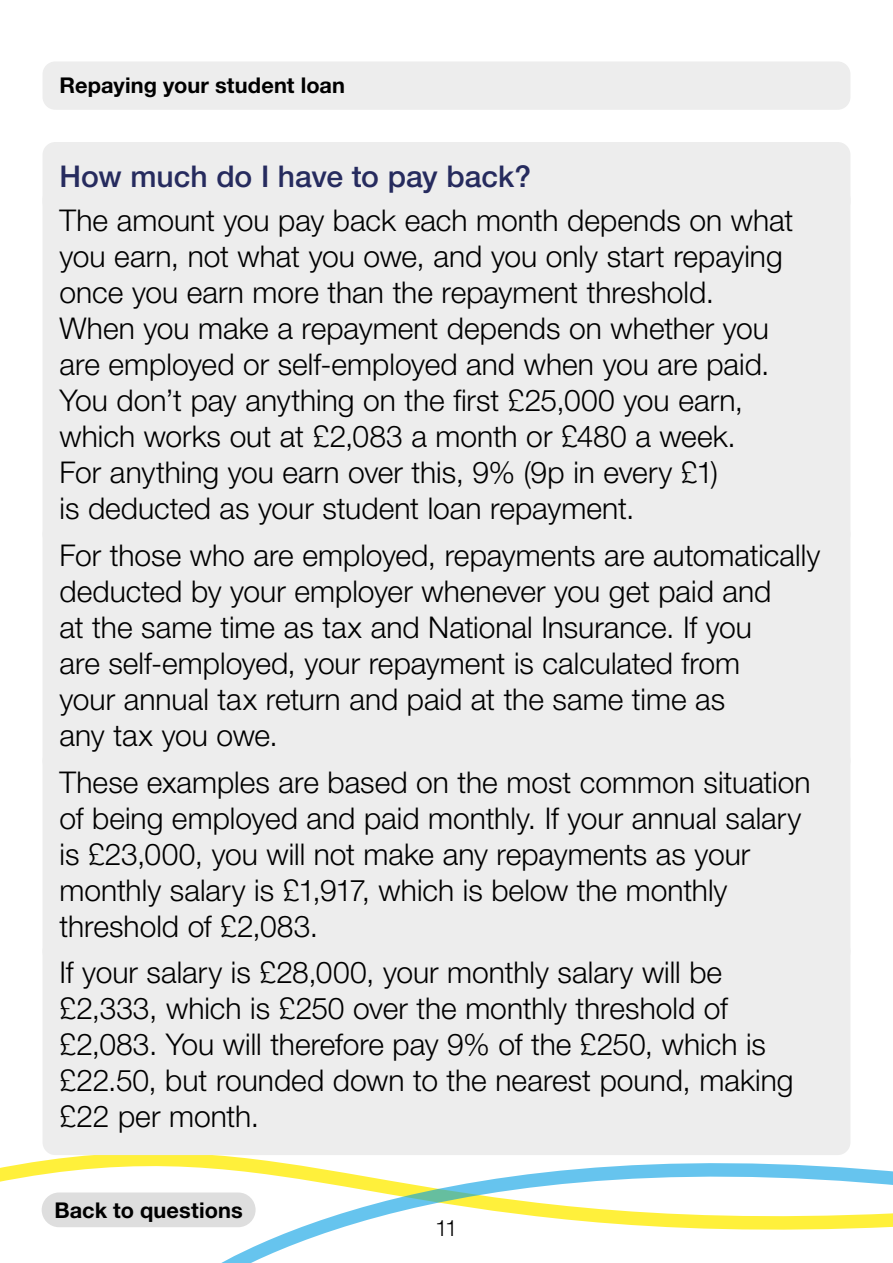
<style>
.page{position:relative;width:893px;height:1263px;background:#fff}
.page>*{position:absolute;margin:0;border:0;box-sizing:border-box;transform-origin:0 0}
.Answer_1{font:300 30px/36px "Helvetica Neue LT Pro";color:#000}
.Question{font:500 30px "Helvetica Neue LT Pro";color:#262b5e}
.t1{font:300 22.5px "Helvetica Neue LT Pro";color:#000}
.t2{font:700 21.75px "Helvetica Neue LT Pro";letter-spacing:.005em;color:#000}
</style>
<div class="page">
<svg style="left:0;top:1146px;width:173px;height:81px"></svg>
<svg style="left:173px;top:1146px;width:720px;height:117px"></svg>
<div style="left:43px;top:61px;width:807px;height:49px;background:#ededed;border-radius:13px"></div>
<div style="left:42px;top:1192px;width:214px;height:35px;background:#dedede;border-radius:17px"></div>
<div style="left:43px;top:142px;width:807px;height:73px;background:#ededed;border-radius:13px"></div>
<div style="left:43px;top:187px;width:807px;height:360px;background:#ededed;border-radius:13px"></div>
<div style="left:43px;top:521px;width:807px;height:253px;background:#ededed;border-radius:13px"></div>
<div style="left:43px;top:748px;width:807px;height:216px;background:#ededed;border-radius:13px"></div>
<div style="left:43px;top:938px;width:807px;height:217px;background:#ededed;border-radius:13px"></div>
<p class="t2" style="left:60px;top:72px;width:287px">Repaying your student loan</p>
<h3 class="Question" style="left:60px;top:158px;width:473px">How much do I have to pay back?</h3>
<p class="Answer_1" style="left:60px;top:202px;width:735px">The amount you pay back each month depends on what you earn, not what you owe, and you only start repaying once you earn more than the repayment threshold.<br>When you make a repayment depends on whether you are employed or self‑employed and when you are paid.<br>You don’t pay anything on the first £25,000 you earn, which works out at £2,083 a month or £480 a week.<br>For anything you earn over this, 9% (9p in every £1)<br>is deducted as your student loan repayment.</p>
<p class="Answer_1" style="left:60px;top:537px;width:762px">For those who are employed, repayments are automatically deducted by your employer whenever you get paid and<br>at the same time as tax and National Insurance. If you<br>are self‑employed, your repayment is calculated from<br>your annual tax return and paid at the same time as<br>any tax you owe.</p>
<p class="Answer_1" style="left:60px;top:763px;width:752px">These examples are based on the most common situation of being employed and paid monthly. If your annual salary is £23,000, you will not make any repayments as your monthly salary is £1,917, which is below the monthly threshold of £2,083.</p>
<p class="Answer_1" style="left:60px;top:954px;width:735px">If your salary is £28,000, your monthly salary will be £2,333, which is £250 over the monthly threshold of £2,083. You will therefore pay 9% of the £250, which is £22.50, but rounded down to the nearest pound, making £22 per month.</p>
<p class="t2" style="left:54px;top:1196px;width:190px">Back to questions</p>
<p class="t1" style="left:435px;top:1214px;width:24px">11</p>
</div>
